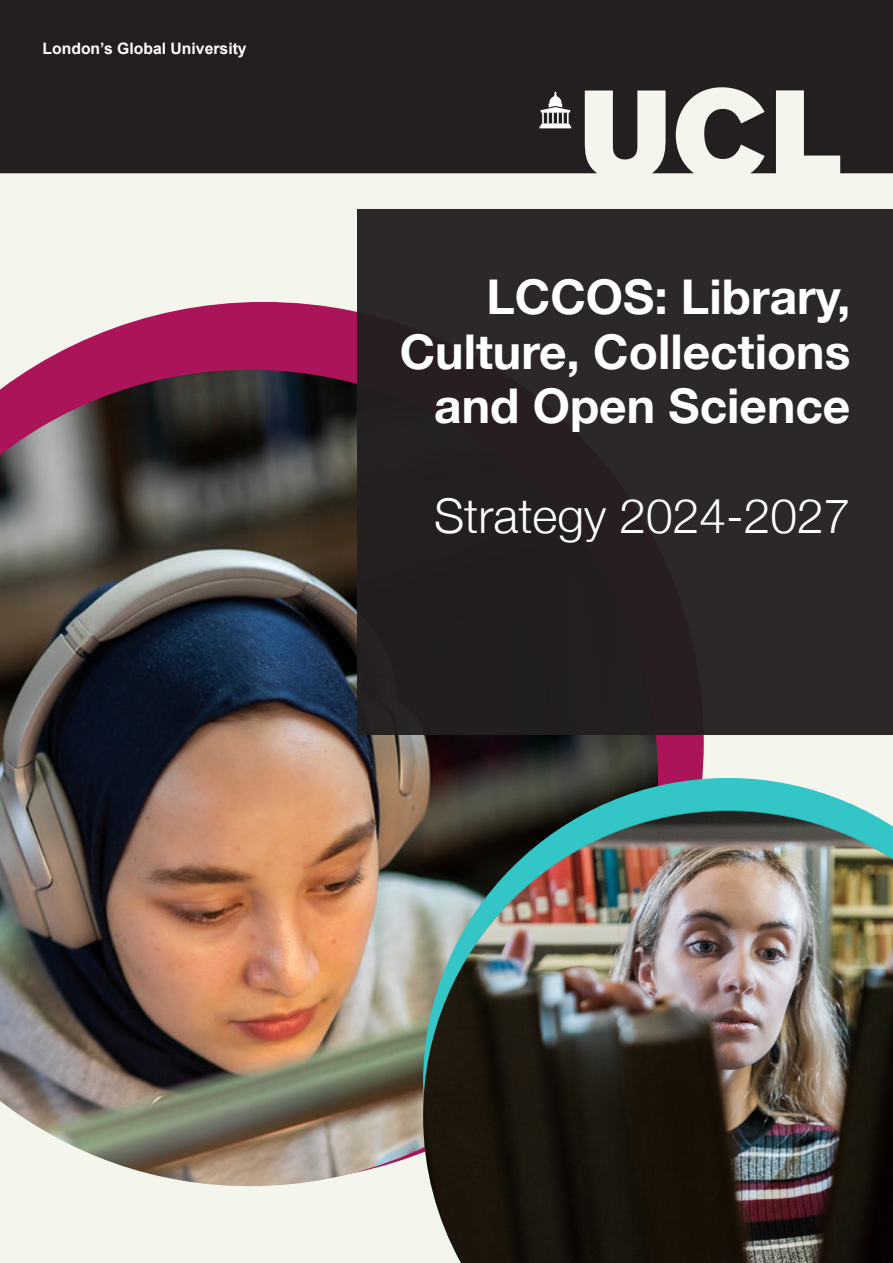
<style>
.page{position:relative;width:893px;height:1263px;background:#f4f6ee}
.page>*{position:absolute;margin:0;border:0;box-sizing:border-box;transform-origin:0 0}
.body{font:700 47.85px/54.8px "Helvetica Neue";color:#fff;text-align:right}
.body-2{font:300 47.85px "Helvetica Neue";color:#fff}
.body-3{font:700 15.75px "Arial";color:#fff}
</style>
<div class="page">
<svg style="left:28px;top:302px;width:676px;height:476px;fill:#ac145a"></svg>
<img style="left:0;top:370px;width:658px;height:816px">
<svg style="left:423px;top:778px;width:441px;height:32px;background:#4e8884"></svg>
<img style="left:423px;top:811px;width:470px;height:452px">
<div style="left:358px;top:209px;width:535px;height:526px;background:#2c2828"></div>
<svg style="left:0;top:0;width:893px;height:173px;background:#312e2e"></svg>
<svg style="left:539px;top:91px;width:32px;height:37px"></svg>
<p class="body-3" style="left:43px;top:38px;width:206px">London’s Global University</p>
<p class="body" style="left:400px;top:271px;width:452px">LCCOS: Library,<br>Culture, Collections and Open Science</p>
<p class="body-2" style="left:434px;top:477px;width:418px">Strategy 2024-2027</p>
</div>
